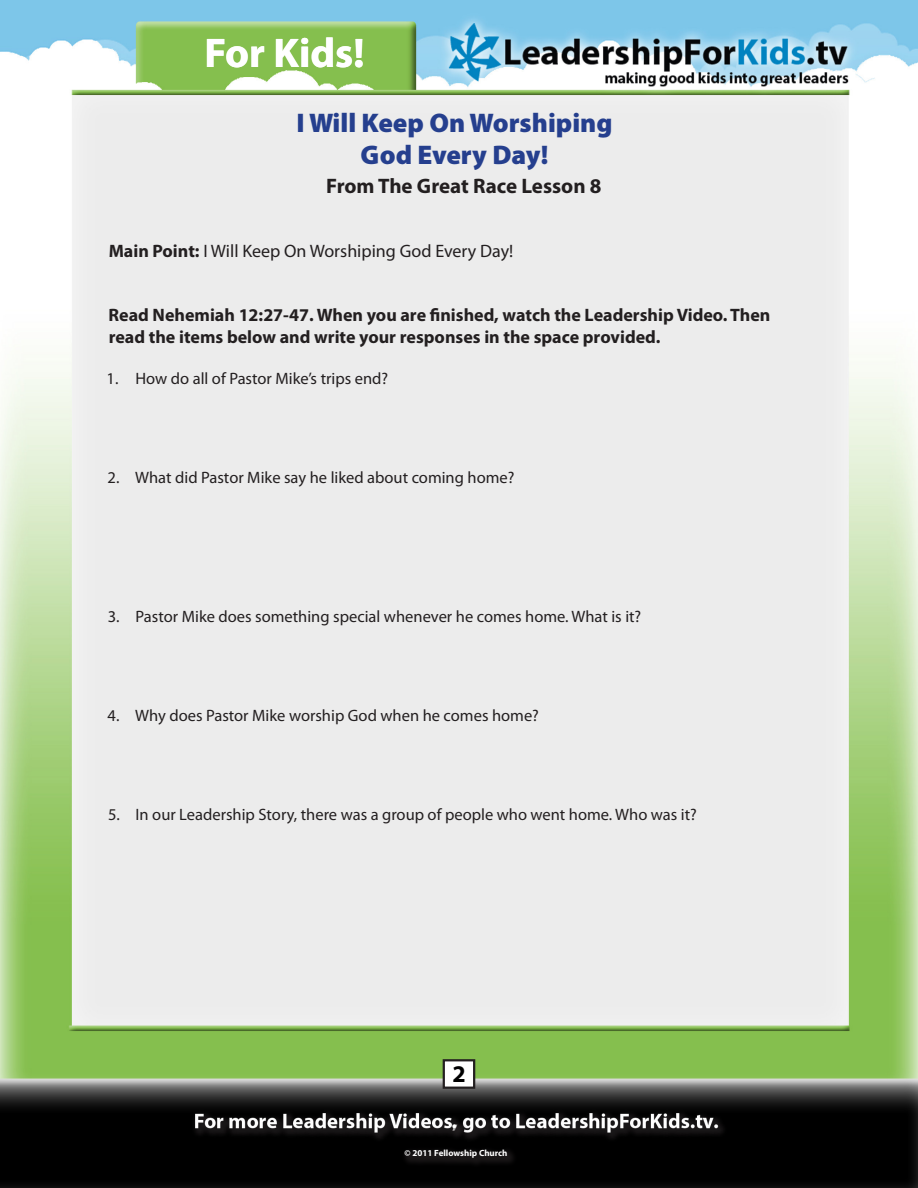
<style>
.page{position:relative;width:918px;height:1188px;background:#fff}
.page>*{position:absolute;margin:0;border:0;box-sizing:border-box;transform-origin:0 0}
.t1{font:700 41.55px "Myriad Pro";color:#fff}
.t2{font:900 27px/32.4px "Myriad Pro";color:#253f8e;text-align:center}
.Paragraph_Style_2{font:700 24px "Myriad Pro";color:#000}
.t3{font:700 21px "Myriad Pro";color:#231f20}
.t4{font:700 21px "Myriad Pro";color:#fff}
.t5{font:700 18px/21.6px "Myriad Pro";color:#231f20}
.t6{font:18px "Myriad Pro";color:#231f20}
.t7{font:16.5px "Myriad Pro";color:#231f20}
.t8{font:700 9px "Myriad Pro";color:#fff}
.s1{font-weight:700}
</style>
<div class="page">
<img style="left:0;top:0;width:918px;height:1188px">
<div style="left:444px;top:1060px;width:30px;height:28px;background:#fff"></div>
<div style="left:443px;top:1059px;width:32px;height:30px;border:2px solid #231f20"></div>
<div style="left:400px;top:1145px;width:118px;height:23px;background:#231f20;opacity:.75"></div>
<div style="left:448px;top:1120px;width:19px;height:19px;background:#231f20;opacity:.75"></div>
<p class="t1" style="left:204px;top:26px;width:162px">For Kids!</p>
<h2 class="t2" style="left:296px;top:107px;width:318px">I Will Keep On Worshiping<br>God Every Day!</h2>
<p class="t3" style="left:326px;top:172px;width:277px">From The Great Race Lesson 8</p>
<p class="t6" style="left:109px;top:239px;width:406px"><span class="s1">Main Point:</span> I Will Keep On Worshiping God Every Day!</p>
<p class="t5" style="left:109px;top:304px;width:663px">Read Nehemiah 12:27-47. When you are finished, watch the Leadership Video. Then read the items below and write your responses in the space provided.</p>
<p class="t7" style="left:107px;top:369px;width:283px">1. How do all of Pastor Mike’s trips end?</p>
<p class="t7" style="left:108px;top:468px;width:408px">2. What did Pastor Mike say he liked about coming home?</p>
<p class="t7" style="left:108px;top:606px;width:535px">3. Pastor Mike does something special whenever he comes home. What is it?</p>
<p class="t7" style="left:108px;top:705px;width:433px">4. Why does Pastor Mike worship God when he comes home?</p>
<p class="t7" style="left:108px;top:804px;width:590px">5. In our Leadership Story, there was a group of people who went home. Who was it?</p>
<p class="Paragraph_Style_2" style="left:452px;top:1059px;width:15px">2</p>
<p class="t4" style="left:452px;top:1108px;width:7px">.</p>
<p class="t8" style="left:404px;top:1147px;width:105px">© 2011 Fellowship Church</p>
</div>
